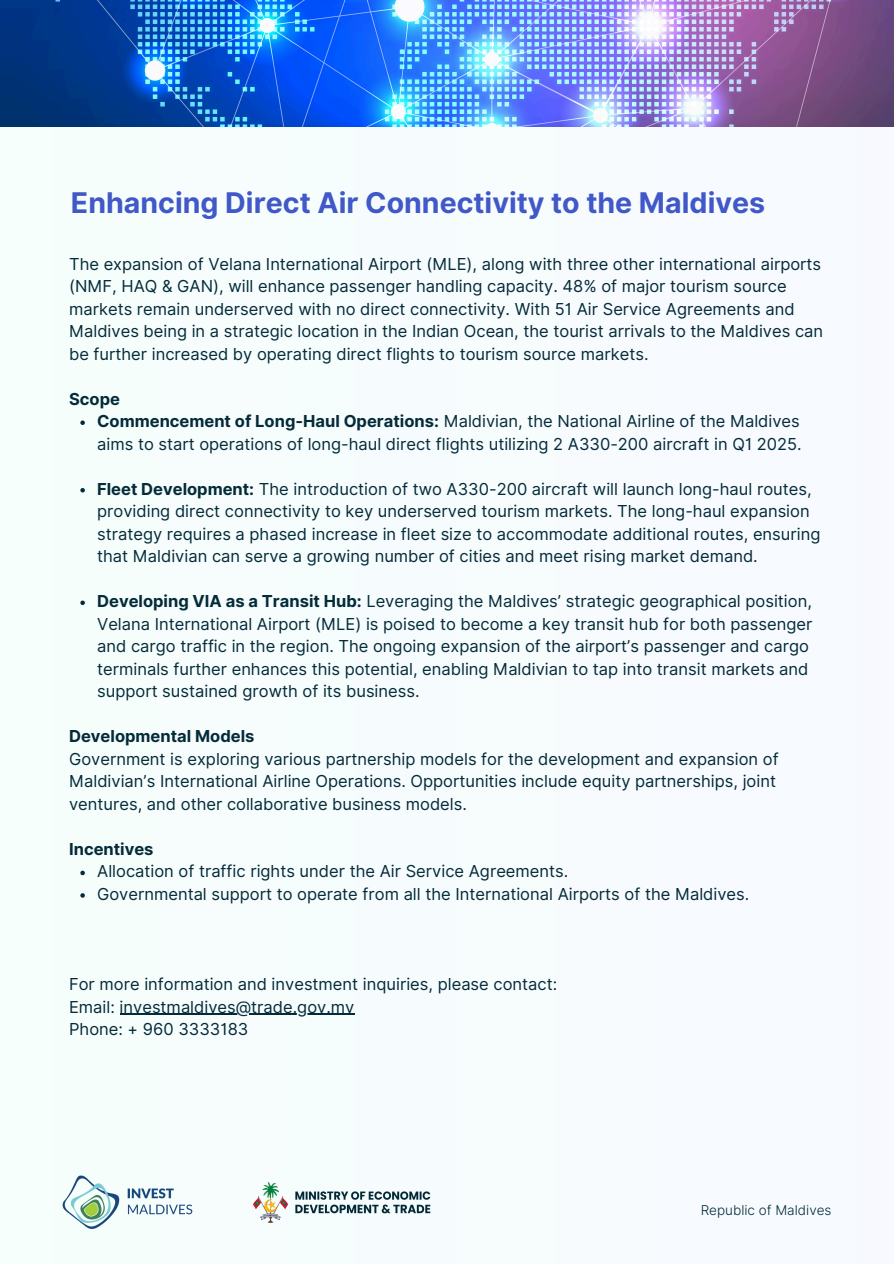
<style>
.page{position:relative;width:894px;height:1264px;background:#fff}
.page>*{position:absolute;margin:0;border:0;box-sizing:border-box;transform-origin:0 0}
.t1{font:700 28.5px "Inter";color:#4058c8}
.t2{font:16.5px/22.5px "Inter";color:#042b39}
.t3{font:700 16.5px "Inter";color:#042b39}
.t4{font:300 13.5px "Inter";color:#042b39}
.s1{font-weight:700}
</style>
<div class="page">
<div style="left:0;top:0;width:893px;height:1263px;background:#f6fcfd"></div>
<img style="left:0;top:0;width:893px;height:126px">
<img style="left:62px;top:1175px;width:131px;height:54px">
<img style="left:254px;top:1182px;width:176px;height:39px">
<svg style="left:80px;top:420px;width:5px;height:5px"></svg>
<svg style="left:80px;top:488px;width:5px;height:4px"></svg>
<svg style="left:80px;top:600px;width:5px;height:5px"></svg>
<svg style="left:80px;top:870px;width:5px;height:5px"></svg>
<svg style="left:80px;top:893px;width:5px;height:4px"></svg>
<hr style="left:120px;top:1013px;width:234px;height:1px;background:#042b39">
<h1 class="t1" style="left:71px;top:186px;width:695px">Enhancing Direct Air Connectivity to the Maldives</h1>
<h2 class="t2" style="left:69px;top:252px;width:755px">The expansion of Velana International Airport (MLE), along with three other international airports (NMF, HAQ &amp; GAN), will enhance passenger handling capacity. 48% of major tourism source markets remain underserved with no direct connectivity. With 51 Air Service Agreements and Maldives being in a strategic location in the Indian Ocean, the tourist arrivals to the Maldives can be further increased by operating direct flights to tourism source markets.</h2>
<p class="t3" style="left:69px;top:389px;width:52px">Scope</p>
<h3 class="t2" style="left:97px;top:410px;width:706px"><span class="s1">Commencement of Long-Haul Operations:</span> Maldivian, the National Airline of the Maldives aims to start operations of long-haul direct flights utilizing 2 A330-200 aircraft in Q1 2025.</h3>
<p class="t2" style="left:97px;top:477px;width:724px"><span class="s1">Fleet Development:</span> The introduction of two A330-200 aircraft will launch long-haul routes, providing direct connectivity to key underserved tourism markets. The long-haul expansion strategy requires a phased increase in fleet size to accommodate additional routes, ensuring that Maldivian can serve a growing number of cities and meet rising market demand.</p>
<h3 class="t2" style="left:97px;top:590px;width:716px"><span class="s1">Developing VIA as a Transit Hub:</span> Leveraging the Maldives’ strategic geographical position, Velana International Airport (MLE) is poised to become a key transit hub for both passenger and cargo traffic in the region. The ongoing expansion of the airport’s passenger and cargo terminals further enhances this potential, enabling Maldivian to tap into transit markets and support sustained growth of its business.</h3>
<h2 class="t2" style="left:69px;top:725px;width:710px"><span class="s1">Developmental Models<br></span>Government is exploring various partnership models for the development and expansion of Maldivian’s International Airline Operations. Opportunities include equity partnerships, joint ventures, and other collaborative business models.</h2>
<p class="t3" style="left:69px;top:839px;width:86px">Incentives</p>
<p class="t2" style="left:97px;top:860px;width:472px">Allocation of traffic rights under the Air Service Agreements.</p>
<h3 class="t2" style="left:97px;top:882px;width:653px">Governmental support to operate from all the International Airports of the Maldives.</h3>
<p class="t2" style="left:69px;top:972px;width:489px">For more information and investment inquiries, please contact:<br>Email: investmaldives@trade.gov.mv</p>
<p class="t2" style="left:69px;top:1017px;width:181px">Phone: + 960 3333183</p>
<p class="t4" style="left:700px;top:1201px;width:132px">Republic of Maldives</p>
</div>
